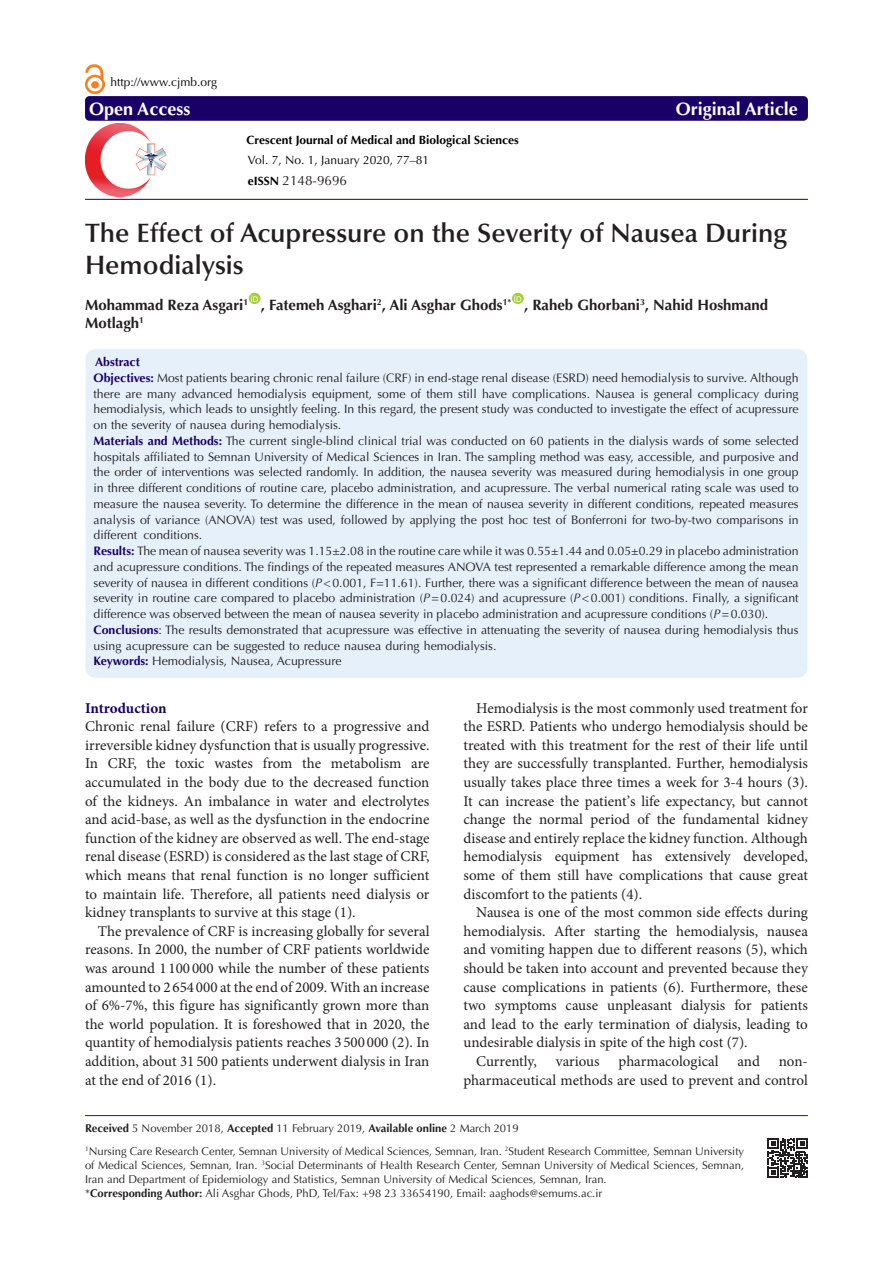
<style>
.page{position:relative;width:893px;height:1263px;background:#fff}
.page>*{position:absolute;margin:0;border:0;box-sizing:border-box;transform-origin:0 0}
.Pa3{font:600 26.7px/31.5px "Optima LT Std";color:#231f20}
.t1{font:700 18px "Optima LT Std";color:#fff}
.t2{font:15px/18.6px "Minion Pro";color:#231f20;text-align:justify}
.t3{font:700 15px "Optima LT Std";color:#231f20}
.t4{font:700 15px "Minion Pro";letter-spacing:-.005em;color:#190066}
.t5{font:13.5px "Optima LT Std";color:#231f20}
.t6{font:12.3px/15.8px "Optima LT Std";color:#231f20;text-align:justify}
.t7{font:700 12.3px "Optima LT Std";color:#190066}
.t8{font:12px "Optima LT Std";color:#000}
.t9{font:700 12px "Optima LT Std";color:#000}
.t10{font:11.25px/14.2px "Optima LT Std";color:#231f20;text-align:justify}
.t11{font:7.8px "Arial";color:#fff}
.s1{font-weight:700;font-size:12px;color:#000}
.s2{font-weight:700;color:#190066}
.s3{font-style:italic}
.s4{font-weight:700}
</style>
<div class="page">
<div style="left:85px;top:349px;width:723px;height:329px;background:#e6f0fa;border-radius:10px"></div>
<div style="left:249px;top:293px;width:12px;height:11px;background:#a6ce39;border-radius:50%"></div>
<div style="left:512px;top:293px;width:12px;height:11px;background:#a6ce39;border-radius:50%"></div>
<div style="left:85px;top:96px;width:723px;height:25px;background:#190066;border-radius:4px"></div>
<hr style="left:85px;top:199px;width:723px;height:1px;background:#190066">
<hr style="left:85px;top:1115px;width:723px;height:1px;background:#261d5c">
<img style="left:85px;top:124px;width:82px;height:72px">
<svg style="left:768px;top:1138px;width:40px;height:40px"></svg>
<img style="left:85px;top:64px;width:19px;height:30px">
<p class="t8" style="left:111px;top:75px;width:108px">http://www.cjmb.org</p>
<p class="t1" style="left:89px;top:98px;width:103px">Open Access</p>
<p class="t1" style="left:676px;top:98px;width:124px">Original Article</p>
<p class="t9" style="left:247px;top:132px;width:274px">Crescent Journal of Medical and Biological Sciences</p>
<p class="t8" style="left:248px;top:153px;width:183px">Vol. 7, No. 1, January 2020, 77–81</p>
<p class="t5" style="left:248px;top:172px;width:101px"><span class="s1">eISSN</span> 2148-9696</p>
<p class="Pa3" style="left:85px;top:218px;width:704px">The Effect of Acupressure on the Severity of Nausea During<br>Hemodialysis</p>
<p class="t3" style="left:85px;top:296px;width:165px">Mohammad Reza Asgari<sup>1</sup></p>
<p class="t11" style="left:251px;top:293px;width:9px">ID</p>
<p class="t3" style="left:261px;top:296px;width:252px">, Fatemeh Asghari<sup>2</sup>, Ali Asghar Ghods<sup>1*</sup></p>
<p class="t11" style="left:514px;top:293px;width:9px">ID</p>
<p class="t3" style="left:524px;top:296px;width:246px">, Raheb Ghorbani<sup>3</sup>, Nahid Hoshmand</p>
<p class="t3" style="left:85px;top:314px;width:61px">Motlagh<sup>1</sup></p>
<p class="t7" style="left:95px;top:355px;width:46px">Abstract</p>
<p class="t6" style="left:94px;top:370px;width:707px"><span class="s2">Objectives:</span> Most patients bearing chronic renal failure (CRF) in end-stage renal disease (ESRD) need hemodialysis to survive. Although there are many advanced hemodialysis equipment, some of them still have complications. Nausea is general complicacy during hemodialysis, which leads to unsightly feeling. In this regard, the present study was conducted to investigate the effect of acupressure on the severity of nausea during hemodialysis.</p>
<p class="t6" style="left:94px;top:433px;width:707px"><span class="s2">Materials and Methods:</span> The current single-blind clinical trial was conducted on 60 patients in the dialysis wards of some selected hospitals affiliated to Semnan University of Medical Sciences in Iran. The sampling method was easy, accessible, and purposive and the order of interventions was selected randomly. In addition, the nausea severity was measured during hemodialysis in one group in three different conditions of routine care, placebo administration, and acupressure. The verbal numerical rating scale was used to measure the nausea severity. To determine the difference in the mean of nausea severity in different conditions, repeated measures analysis of variance (ANOVA) test was used, followed by applying the post hoc test of Bonferroni for two-by-two comparisons in different conditions.</p>
<p class="t6" style="left:94px;top:543px;width:707px"><span class="s2">Results:</span> The mean of nausea severity was 1.15±2.08 in the routine care while it was 0.55±1.44 and 0.05±0.29 in placebo administration and acupressure conditions. The findings of the repeated measures ANOVA test represented a remarkable difference among the mean severity of nausea in different conditions (<span class="s3">P</span>&lt;0.001, F=11.61). Further, there was a significant difference between the mean of nausea severity in routine care compared to placebo administration (<span class="s3">P</span>=0.024) and acupressure (<span class="s3">P</span>&lt;0.001) conditions. Finally, a significant difference was observed between the mean of nausea severity in placebo administration and acupressure conditions (<span class="s3">P</span>=0.030).</p>
<p class="t6" style="left:94px;top:622px;width:706px"><span class="s2">Conclusions</span>: The results demonstrated that acupressure was effective in attenuating the severity of nausea during hemodialysis thus using acupressure can be suggested to reduce nausea during hemodialysis.</p>
<p class="t6" style="left:94px;top:653px;width:250px"><span class="s2">Keywords:</span> Hemodialysis, Nausea, Acupressure</p>
<p class="t4" style="left:85px;top:697px;width:83px">Introduction</p>
<p class="t2" style="left:85px;top:717px;width:346px">Chronic renal failure (CRF) refers to a progressive and irreversible kidney dysfunction that is usually progressive.<br>In CRF, the toxic wastes from the metabolism are accumulated in the body due to the decreased function of the kidneys. An imbalance in water and electrolytes and acid-base, as well as the dysfunction in the endocrine function of the kidney are observed as well. The end-stage renal disease (ESRD) is considered as the last stage of CRF, which means that renal function is no longer sufficient to maintain life. Therefore, all patients need dialysis or kidney transplants to survive at this stage (1).</p>
<p class="t2" style="left:85px;top:922px;width:346px;text-indent:13px">The prevalence of CRF is increasing globally for several reasons. In 2000, the number of CRF patients worldwide was around 1 100 000 while the number of these patients amounted to 2 654 000 at the end of 2009. With an increase of 6%-7%, this figure has significantly grown more than the world population. It is foreshowed that in 2020, the quantity of hemodialysis patients reaches 3 500 000 (2). In addition, about 31 500 patients underwent dialysis in Iran at the end of 2016 (1).</p>
<p class="t2" style="left:463px;top:698px;width:346px;text-indent:13px">Hemodialysis is the most commonly used treatment for the ESRD. Patients who undergo hemodialysis should be treated with this treatment for the rest of their life until they are successfully transplanted. Further, hemodialysis usually takes place three times a week for 3-4 hours (3).<br>It can increase the patient’s life expectancy, but cannot change the normal period of the fundamental kidney disease and entirely replace the kidney function. Although hemodialysis equipment has extensively developed, some of them still have complications that cause great discomfort to the patients (4).</p>
<p class="t2" style="left:463px;top:903px;width:346px;text-indent:13px">Nausea is one of the most common side effects during hemodialysis. After starting the hemodialysis, nausea and vomiting happen due to different reasons (5), which should be taken into account and prevented because they cause complications in patients (6). Furthermore, these two symptoms cause unpleasant dialysis for patients and lead to the early termination of dialysis, leading to undesirable dialysis in spite of the high cost (7).</p>
<p class="t2" style="left:476px;top:1052px;width:62px">Currently,</p>
<p class="t2" style="left:556px;top:1052px;width:45px">various</p>
<p class="t2" style="left:619px;top:1052px;width:101px">pharmacological</p>
<p class="t2" style="left:737px;top:1052px;width:24px">and</p>
<p class="t2" style="left:463px;top:1052px;width:346px;text-align:right">non-<br>pharmaceutical methods are used to prevent and control</p>
<p class="t10" style="left:85px;top:1121px;width:435px"><span class="s4">Received</span> 5 November 2018, <span class="s4">Accepted</span> 11 February 2019, <span class="s4">Available online</span> 2 March 2019</p>
<p class="t10" style="left:85px;top:1144px;width:661px"><sup>1</sup>Nursing Care Research Center, Semnan University of Medical Sciences, Semnan, Iran. <sup>2</sup>Student Research Committee, Semnan University of Medical Sciences, Semnan, Iran. <sup>3</sup>Social Determinants of Health Research Center, Semnan University of Medical Sciences, Semnan, Iran and Department of Epidemiology and Statistics, Semnan University of Medical Sciences, Semnan, Iran.</p>
<p class="t10" style="left:85px;top:1187px;width:519px">*<span class="s4">Corresponding Author:</span> Ali Asghar Ghods, PhD, Tel/Fax: +98 23 33654190, Email: aaghods@semums.ac.ir</p>
</div>
